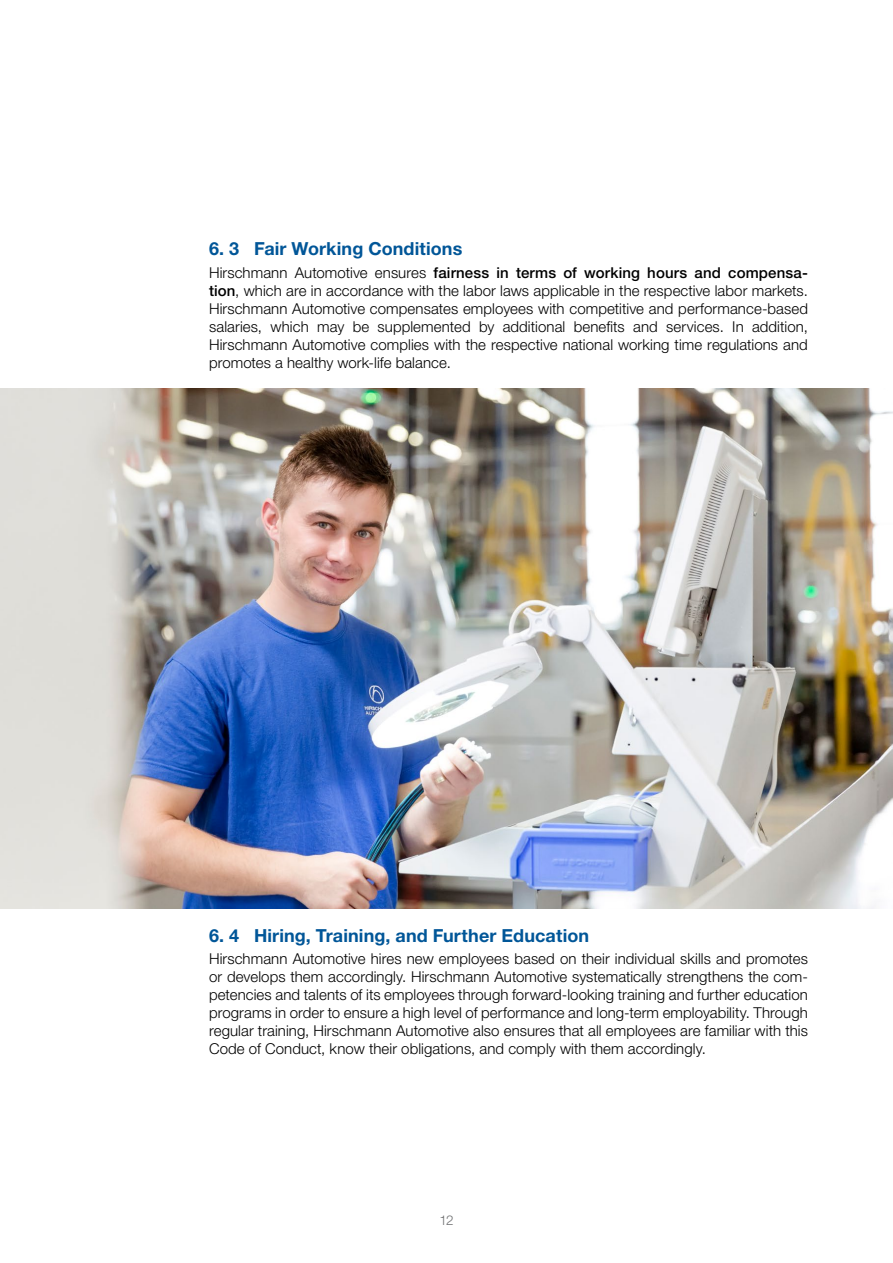
<style>
.page{position:relative;width:893px;height:1263px;background:#fff}
.page>*{position:absolute;margin:0;border:0;box-sizing:border-box;transform-origin:0 0}
.t1{font:700 18px "Helvetica Neue LTW1 G";letter-spacing:.005em;color:#015698}
.t2{font:300 15px/18px "Helvetica Neue LTW1 G";letter-spacing:.005em;color:#000;text-align:justify}
.t3{font:300 13.5px "Helvetica Neue LTW1 G";color:#717274}
.s1{font-weight:500}
</style>
<div class="page">
<img style="left:0;top:389px;width:893px;height:519px">
<p class="t1" style="left:209px;top:238px;width:255px">6. 3 Fair Working Conditions</p>
<p class="t2" style="left:209px;top:263px;width:600px">Hirschmann Automotive ensures <span class="s1">fairness in terms of working hours and compensa&shy;tion</span>, which are in accordance with the labor laws applicable in the respective labor markets.<br>Hirschmann Automotive compensates employees with competitive and performance-based salaries, which may be supplemented by additional benefits and services. In addition, Hirschmann Automotive complies with the respective national working time regulations and promotes a healthy work-life balance.</p>
<p class="t1" style="left:209px;top:925px;width:382px">6. 4 Hiring, Training, and Further Education</p>
<p class="t2" style="left:209px;top:950px;width:600px">Hirschmann Automotive hires new employees based on their individual skills and promotes or develops them accordingly. Hirschmann Automotive systematically strengthens the com&shy;petencies and talents of its employees through forward-looking training and further education programs in order to ensure a high level of performance and long-term employability. Through regular training, Hirschmann Automotive also ensures that all employees are familiar with this Code of Conduct, know their obligations, and comply with them accordingly.</p>
<p class="t3" style="left:439px;top:1212px;width:16px">12</p>
</div>
